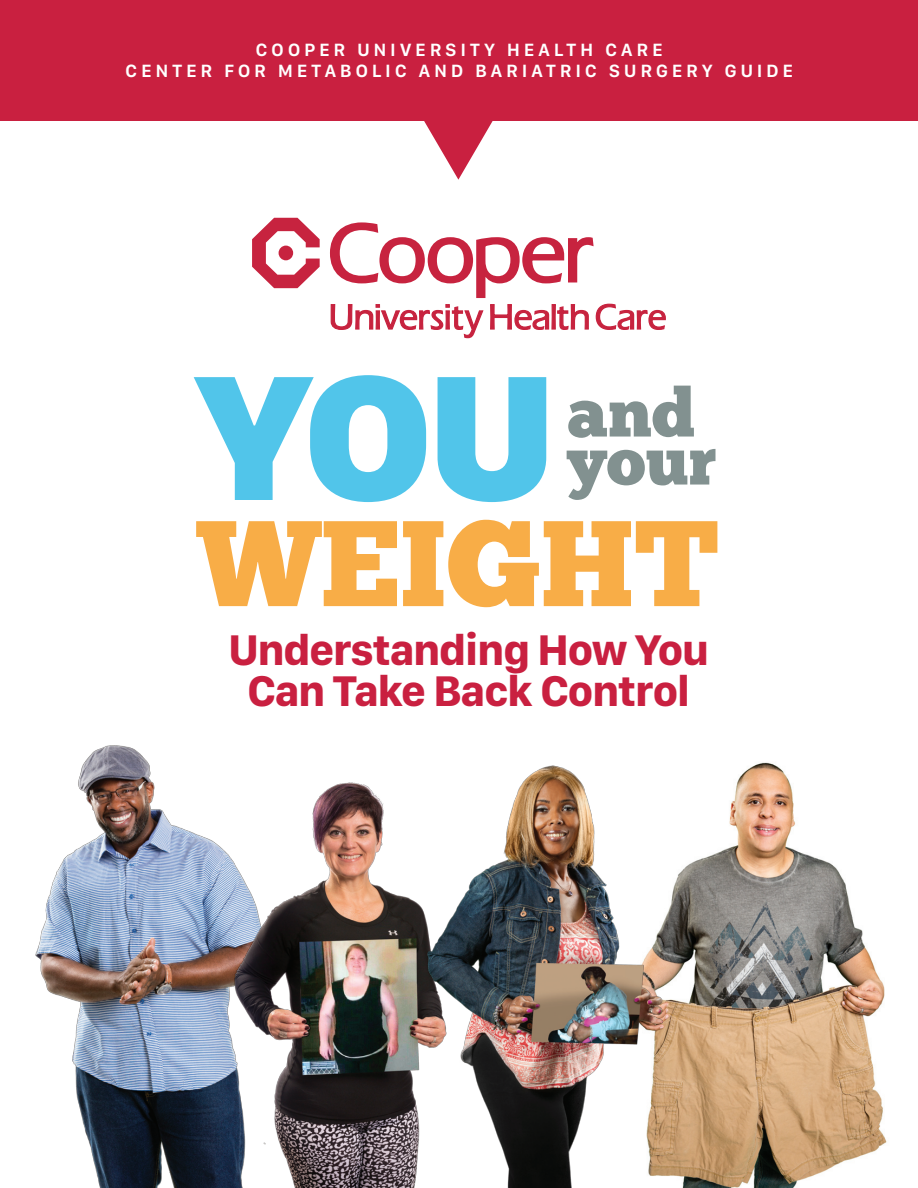
<style>
.page{position:relative;width:918px;height:1188px;background:#fff}
.page>*{position:absolute;margin:0;border:0;box-sizing:border-box;transform-origin:0 0}
.t1{font:900 180px "SF Compact Display";color:#51c5ea}
.t2{font:121.5px "Chunk Five";color:#f8ad47}
.t3{font:67.95px "Chunk Five";color:#829190}
.t4{font:700 43.5px/41.1px "SF Compact Text";letter-spacing:-.04em;color:#c92040;text-align:center}
.t5{font:600 18px "SF Compact Display";letter-spacing:.235em;color:#fff}
</style>
<div class="page">
<svg style="left:424px;top:121px;width:69px;height:59px"></svg>
<div style="left:0;top:0;width:918px;height:121px;background:#c92040"></div>
<svg style="left:252px;top:218px;width:68px;height:70px"></svg>
<svg style="left:330px;top:222px;width:336px;height:117px"></svg>
<img style="left:35px;top:745px;width:164px;height:443px">
<img style="left:199px;top:782px;width:169px;height:406px">
<img style="left:720px;top:762px;width:167px;height:426px">
<img style="left:368px;top:765px;width:352px;height:423px">
<p class="t5" style="left:256px;top:44px;width:408px">COOPER UNIVERSITY HEALTH CARE</p>
<p class="t5" style="left:126px;top:65px;width:669px">CENTER FOR METABOLIC AND BARIATRIC SURGERY GUIDE</p>
<p class="t1" style="left:197px;top:325px;width:359px">YOU</p>
<p class="t2" style="left:197px;top:505px;width:523px">WEIGHT</p>
<p class="t3" style="left:567px;top:380px;width:129px">and</p>
<p class="t3" style="left:567px;top:428px;width:151px">your</p>
<p class="t4" style="left:228px;top:633px;width:483px">Understanding How You<br>Can Take Back Control</p>
</div>
